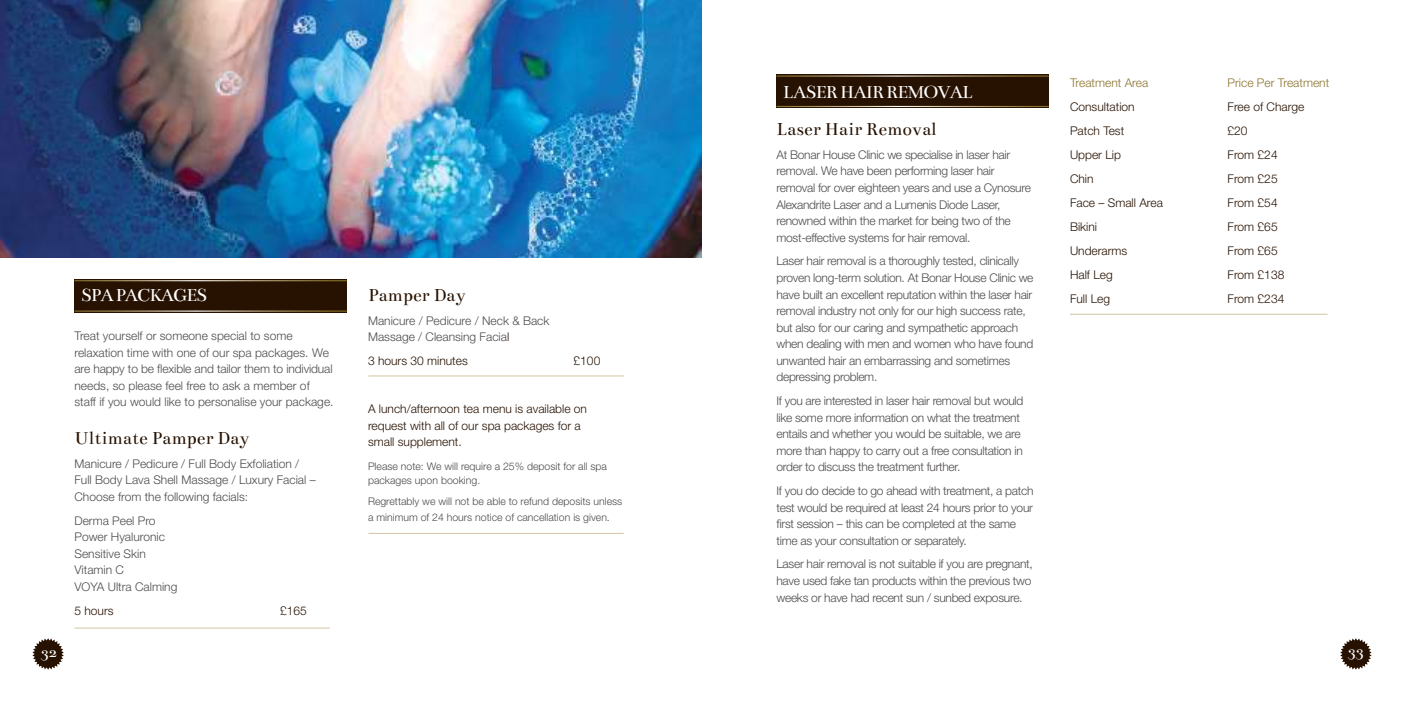
<style>
.page{position:relative;width:1404px;height:702px;background:#fff}
.page>*{position:absolute;margin:0;border:0;box-sizing:border-box;transform-origin:0 0}
.t1{font:19.5px "Bentham";color:#271100}
.t2{font:19.5px "Bentham";letter-spacing:-.05em;color:#fff}
.t3{font:16.5px "Bentham";color:#fff}
.t4{font:300 12px/16.5px "Helvetica Neue";letter-spacing:-.025em;color:#4e4b4c}
.t5{font:300 12px/16.5px "Helvetica Neue";color:#4e4b4c}
.t6{font:300 12px/16.5px "Helvetica Neue";color:#271100}
.t7{font:300 12px "Helvetica Neue";color:#8c7531}
.t8{font:300 10.5px/13.5px "Helvetica Neue";color:#4e4b4c}
.s1{color:#271100}
</style>
<div class="page">
<svg style="left:32px;top:638px;width:32px;height:31px"></svg>
<svg style="left:1340px;top:638px;width:31px;height:31px"></svg>
<hr style="left:1069px;top:314px;width:258px;height:1px;background:#d6cbab">
<div style="left:776px;top:74px;width:272px;height:34px;background:#271100"></div>
<hr style="left:776px;top:106px;width:272px;height:1px;background:#fff">
<hr style="left:776px;top:75px;width:272px;height:2px;background:#fff">
<div style="left:74px;top:279px;width:273px;height:34px;background:#271100"></div>
<hr style="left:74px;top:310px;width:273px;height:1px;background:#fff">
<hr style="left:74px;top:280px;width:273px;height:1px;background:#fff">
<img style="left:0;top:0;width:702px;height:257px">
<hr style="left:368px;top:533px;width:255px;height:1px;background:#d6cbab">
<hr style="left:368px;top:375px;width:255px;height:1px;background:#d6cbab">
<hr style="left:74px;top:627px;width:256px;height:1px;background:#d6cbab">
<h1 class="t2" style="left:81px;top:285px;width:128px">SPA PACKAGES</h1>
<p class="t5" style="left:74px;top:327px;width:260px">Treat yourself or someone special to some relaxation time with one of our spa packages. We are happy to be flexible and tailor them to individual needs, so please feel free to ask a member of staff if you would like to personalise your package.</p>
<h1 class="t1" style="left:74px;top:427px;width:177px">Ultimate Pamper Day</h1>
<p class="t5" style="left:74px;top:455px;width:243px">Manicure / Pedicure / Full Body Exfoliation /<br>Full Body Lava Shell Massage / Luxury Facial –<br>Choose from the following facials:</p>
<p class="t5" style="left:74px;top:512px;width:104px">Derma Peel Pro<br>Power Hyaluronic<br>Sensitive Skin<br>Vitamin C<br>VOYA Ultra Calming</p>
<p class="t6" style="left:74px;top:602px;width:41px">5 hours</p>
<p class="t6" style="left:280px;top:602px;width:28px">£165</p>
<h1 class="t1" style="left:368px;top:284px;width:99px">Pamper Day</h1>
<p class="t5" style="left:368px;top:312px;width:183px">Manicure / Pedicure / Neck &amp; Back<br>Massage / Cleansing Facia<span class="s1">l</span></p>
<p class="t6" style="left:368px;top:352px;width:101px">3 hours 30 minutes</p>
<p class="t6" style="left:573px;top:352px;width:28px">£100</p>
<p class="t6" style="left:368px;top:400px;width:220px">A lunch/afternoon tea menu is available on request with all of our spa packages for a small supplement.</p>
<p class="t8" style="left:368px;top:459px;width:240px">Please note: We will require a 25% deposit for all spa packages upon booking.</p>
<p class="t8" style="left:368px;top:492px;width:256px;line-height:16.5px">Regrettably we will not be able to refund deposits unless a minimum of 24 hours notice of cancellation is given.</p>
<h1 class="t2" style="left:782px;top:81px;width:192px">LASER HAIR REMOVAL</h1>
<h1 class="t1" style="left:776px;top:118px;width:161px">Laser Hair Removal</h1>
<p class="t4" style="left:776px;top:146px;width:256px">At Bonar House Clinic we specialise in laser hair removal. We have been performing laser hair removal for over eighteen years and use a Cynosure Alexandrite Laser and a Lumenis Diode Laser, renowned within the market for being two of the most-effective systems for hair removal.</p>
<p class="t4" style="left:776px;top:253px;width:258px">Laser hair removal is a thoroughly tested, clinically proven long-term solution. At Bonar House Clinic we have built an excellent reputation within the laser hair removal industry not only for our high success rate, but also for our caring and sympathetic approach when dealing with men and women who have found unwanted hair an embarrassing and sometimes depressing problem.</p>
<p class="t4" style="left:776px;top:392px;width:248px">If you are interested in laser hair removal but would like some more information on what the treatment entails and whether you would be suitable, we are more than happy to carry out a free consultation in order to discuss the treatment further.</p>
<p class="t4" style="left:776px;top:482px;width:258px">If you do decide to go ahead with treatment, a patch test would be required at least 24 hours prior to your first session – this can be completed at the same time as your consultation or separately.</p>
<p class="t4" style="left:776px;top:555px;width:258px;text-align:justify">Laser hair removal is not suitable if you are pregnant, have used fake tan products within the previous two weeks or have had recent sun / sunbed exposure.</p>
<p class="t7" style="left:1069px;top:75px;width:80px">Treatment Area</p>
<p class="t7" style="left:1227px;top:75px;width:103px">Price Per Treatment</p>
<p class="t6" style="left:1069px;top:98px;width:66px">Consultation</p>
<p class="t6" style="left:1227px;top:98px;width:78px">Free of Charge</p>
<p class="t6" style="left:1069px;top:122px;width:56px">Patch Test</p>
<p class="t6" style="left:1227px;top:122px;width:22px">£20</p>
<p class="t6" style="left:1069px;top:146px;width:52px">Upper Lip</p>
<p class="t6" style="left:1227px;top:146px;width:52px">From £24</p>
<p class="t6" style="left:1069px;top:170px;width:25px">Chin</p>
<p class="t6" style="left:1227px;top:170px;width:52px">From £25</p>
<p class="t6" style="left:1069px;top:194px;width:94px">Face – Small Area</p>
<p class="t6" style="left:1227px;top:194px;width:52px">From £54</p>
<p class="t6" style="left:1069px;top:218px;width:29px">Bikini</p>
<p class="t6" style="left:1227px;top:218px;width:52px">From £65</p>
<p class="t6" style="left:1069px;top:242px;width:59px">Underarms</p>
<p class="t6" style="left:1227px;top:242px;width:52px">From £65</p>
<p class="t6" style="left:1069px;top:266px;width:44px">Half Leg</p>
<p class="t6" style="left:1227px;top:266px;width:58px">From £138</p>
<p class="t6" style="left:1069px;top:290px;width:42px">Full Leg</p>
<p class="t6" style="left:1227px;top:290px;width:58px">From £234</p>
<h2 class="t3" style="left:40px;top:642px;width:18px">32</h2>
<h2 class="t3" style="left:1347px;top:642px;width:18px">33</h2>
</div>
